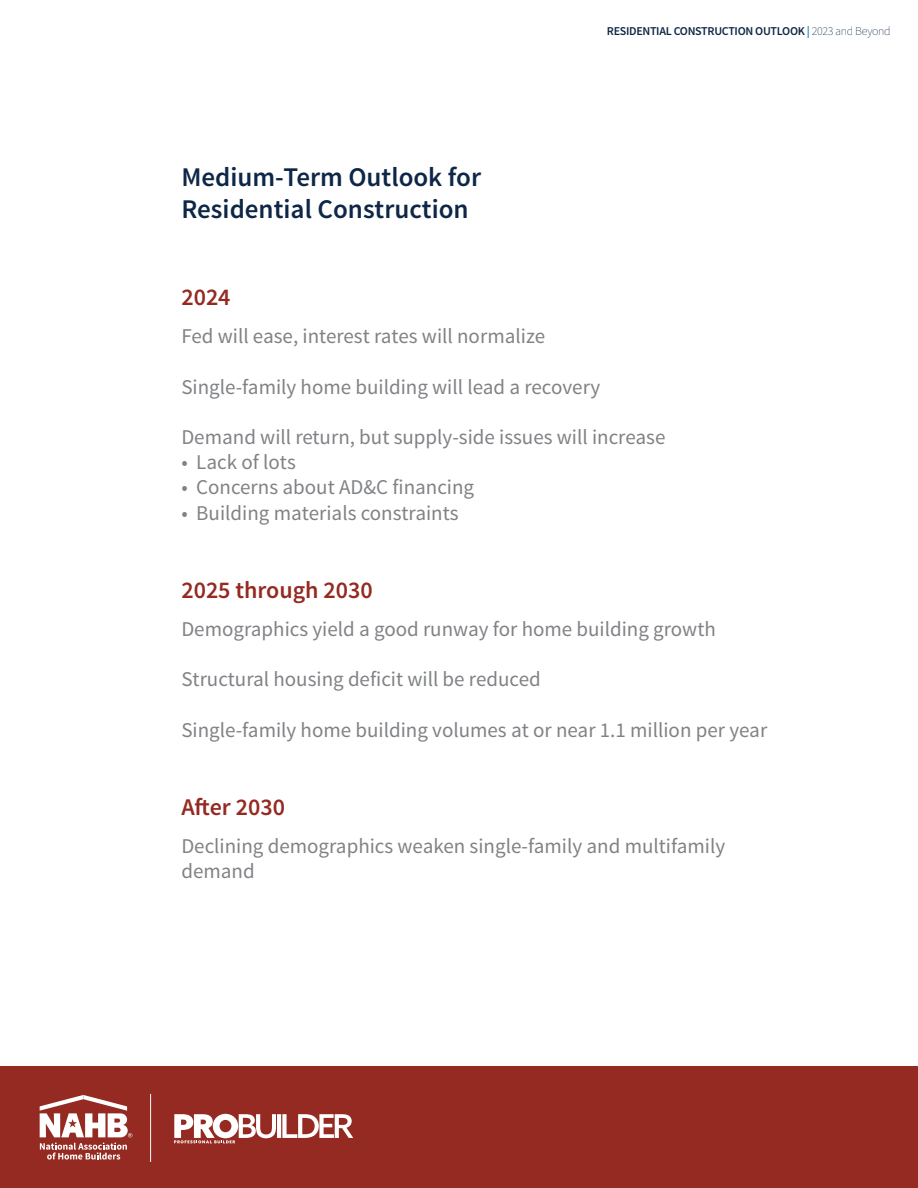
<style>
.page{position:relative;width:918px;height:1188px;background:#fff}
.page>*{position:absolute;margin:0;border:0;box-sizing:border-box;transform-origin:0 0}
.t1{font:600 27px "Source Sans Pro";color:#0e2747}
.t2{font:600 24px "Source Sans Pro";color:#942a21}
.t3{font:21px/25.2px "Source Sans Pro";color:#808285}
.t4{font:600 12px "Source Sans Pro";letter-spacing:-.025em;color:#0e2747}
.s1{color:#1781b1}
.s2{font-weight:200}
</style>
<div class="page">
<div style="left:0;top:1066px;width:917px;height:122px;background:#942a21"></div>
<svg style="left:40px;top:1143px;width:87px;height:17px"></svg>
<svg style="left:40px;top:1095px;width:92px;height:42px"></svg>
<hr style="left:150px;top:1094px;width:1px;height:68px;background:#fff">
<svg style="left:174px;top:1114px;width:179px;height:29px"></svg>
<p class="t1" style="left:181px;top:167px;width:301px">Medium-Term Outlook for</p>
<p class="t1" style="left:181px;top:199px;width:289px">Residential Construction</p>
<p class="t4" style="left:607px;top:27px;width:285px">RESIDENTIAL CONSTRUCTION OUTLOOK <span class="s1">|</span> <span class="s2">2023 and Beyond</span></p>
<p class="t2" style="left:181px;top:288px;width:51px">2024</p>
<p class="t3" style="left:181px;top:326px;width:365px">Fed will ease, interest rates will normalize</p>
<p class="t3" style="left:181px;top:376px;width:420px">Single-family home building will lead a recovery</p>
<p class="t3" style="left:181px;top:426px;width:486px">Demand will return, but supply-side issues will increase</p>
<p class="t3" style="left:181px;top:452px;width:116px">• Lack of lots</p>
<p class="t3" style="left:181px;top:477px;width:294px">• Concerns about AD&amp;C financing</p>
<p class="t3" style="left:181px;top:502px;width:279px">• Building materials constraints</p>
<p class="t2" style="left:181px;top:581px;width:193px">2025 through 2030</p>
<p class="t3" style="left:181px;top:618px;width:536px">Demographics yield a good runway for home building growth</p>
<p class="t3" style="left:181px;top:669px;width:361px">Structural housing deficit will be reduced</p>
<p class="t3" style="left:181px;top:719px;width:587px">Single-family home building volumes at or near 1.1 million per year</p>
<p class="t2" style="left:181px;top:798px;width:105px">After 2030</p>
<p class="t3" style="left:181px;top:836px;width:545px">Declining demographics weaken single-family and multifamily demand</p>
</div>
